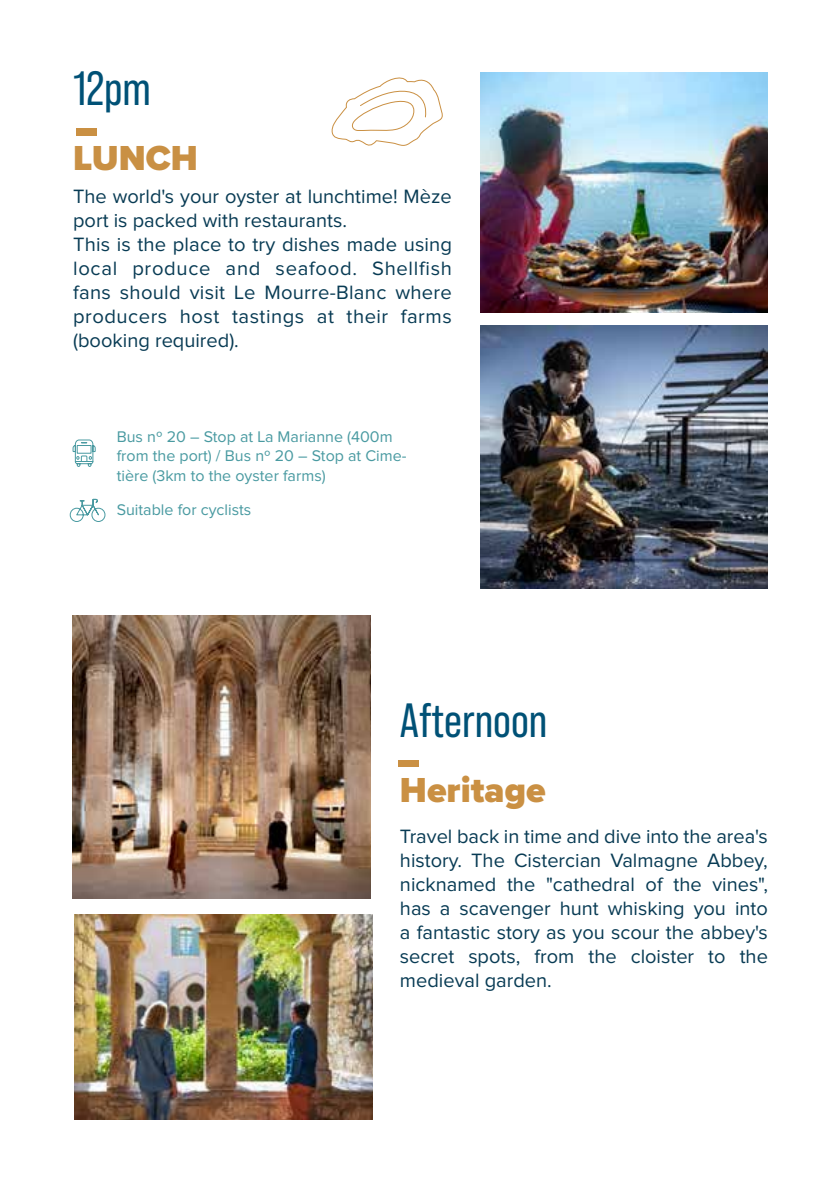
<style>
.page{position:relative;width:840px;height:1191px;background:#fff}
.page>*{position:absolute;margin:0;border:0;box-sizing:border-box;transform-origin:0 0}
.t1{font:48px "Bebas Neue Pro";color:#005176}
.t2{font:900 36px "Proxima Nova";color:#ca9043}
.t3{font:900 36px "Proxima Nova";color:#c99044}
.t4{font:20px/24px "Proxima Nova";letter-spacing:.005em;color:#083b54}
.t5{font:16px/19.2px "Proxima Nova";color:#499aa1}
</style>
<div class="page">
<img style="left:73px;top:616px;width:297px;height:283px">
<img style="left:480px;top:72px;width:286px;height:241px">
<div style="left:76px;top:128px;width:20px;height:7px;background:#ca9043"></div>
<div style="left:398px;top:761px;width:20px;height:6px;background:#ca9043"></div>
<img style="left:74px;top:914px;width:298px;height:205px">
<svg style="left:331px;top:77px;width:112px;height:69px"></svg>
<img style="left:480px;top:325px;width:286px;height:264px">
<svg style="left:72px;top:439px;width:24px;height:28px"></svg>
<svg style="left:69px;top:498px;width:37px;height:24px"></svg>
<h1 class="t1" style="left:73px;top:62px;width:79px">12pm</h1>
<h2 class="t3" style="left:73px;top:131px;width:126px">LUNCH</h2>
<p class="t4" style="left:73px;top:185px;width:380px">The world's your oyster at lunchtime! Mèze port is packed with restaurants.<br>This is the place to try dishes made using local produce and seafood. Shellfish fans should visit Le Mourre-Blanc where producers host tastings at their farms (booking required).</p>
<p class="t5" style="left:117px;top:428px;width:291px">Bus nº 20 – Stop at La Marianne (400m from the port) / Bus nº 20 – Stop at Cime&shy;tière (3km to the oyster farms)</p>
<p class="t5" style="left:117px;top:501px;width:136px">Suitable for cyclists</p>
<h1 class="t1" style="left:400px;top:693px;width:149px">Afternoon</h1>
<h2 class="t2" style="left:400px;top:763px;width:147px">Heritage</h2>
<p class="t4" style="left:400px;top:825px;width:369px;text-align:justify">Travel back in time and dive into the area's history. The Cistercian Valmagne Abbey, nicknamed the "cathedral of the vines", has a scavenger hunt whisking you into a fantastic story as you scour the abbey's secret spots, from the cloister to the medieval garden.</p>
</div>
